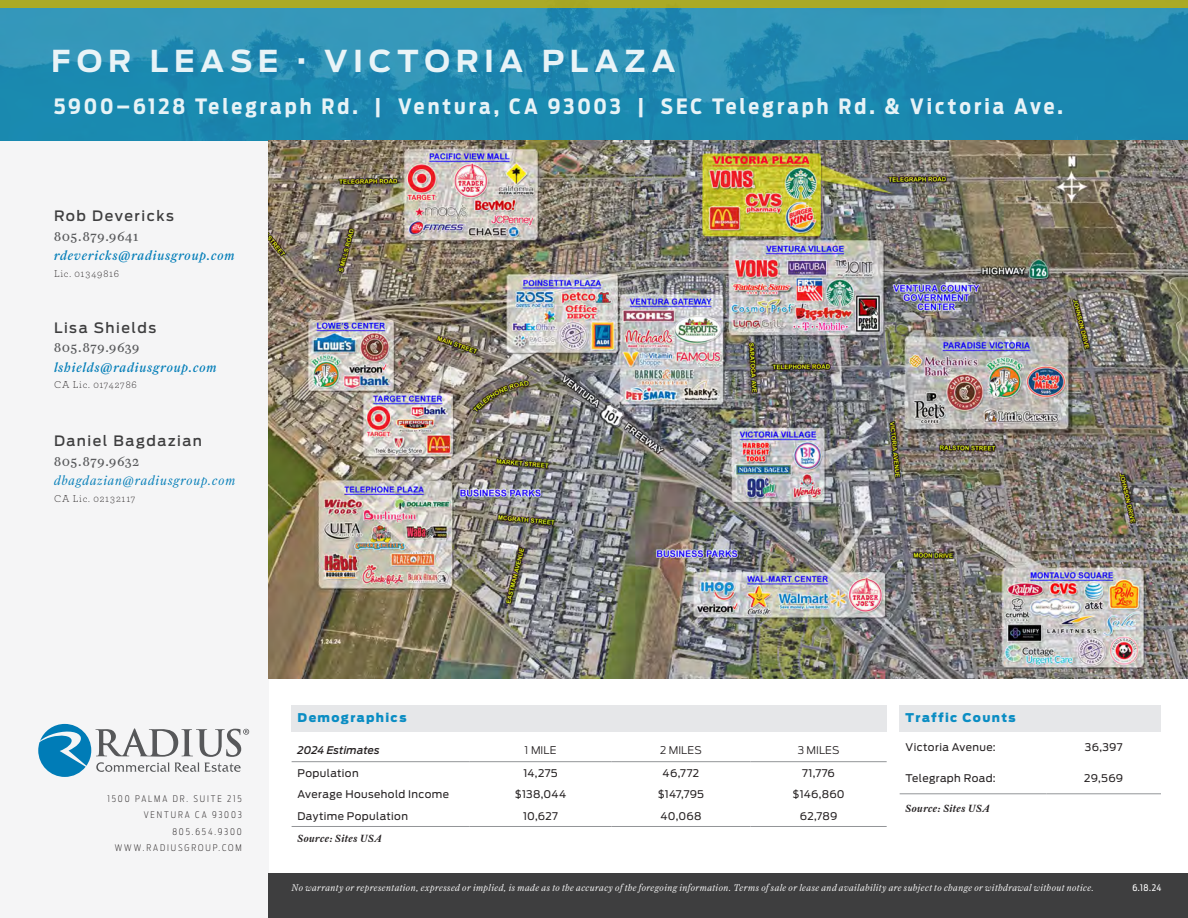
<style>
.page{position:relative;width:1188px;height:918px;background:#fff}
.page>*{position:absolute;margin:0;border:0;box-sizing:border-box;transform-origin:0 0}
.t1{font:700 30px "Antenna";letter-spacing:.19em;color:#fff}
.t2{font:700 21px "Antenna Cond";letter-spacing:.14em;color:#fff}
.t3{font:500 14.25px "Antenna";letter-spacing:.105em;color:#3e3e3f}
.t4{font:italic 13.5px "Farnham Display";letter-spacing:.06em;color:#007cb7}
.t5{font:13.5px "Farnham Text";letter-spacing:.07em;color:#57585a}
.t6{font:italic 300 13.5px "Farnham Display";letter-spacing:.06em;color:#007cb7}
.t7{font:900 12px "Antenna";letter-spacing:.11em;color:#0b8dc3}
.t8{font:10.5px "Antenna";letter-spacing:.035em;color:#231f20}
.t9{font:300 10.5px "Archer";letter-spacing:.07em;color:#231f20}
.t10{font:italic 500 10.5px "Farnham Display";letter-spacing:.035em;color:#231f20}
.t11{font:300 10.5px "Antenna";letter-spacing:.005em;color:#231f20}
.t12{font:italic 500 10.5px "Antenna";letter-spacing:.005em;color:#231f20}
.t13{font:italic 300 9.75px "Farnham Display";letter-spacing:.04em;color:#fff}
.t14{font:200 9px/16.5px "Antenna Cond";letter-spacing:.21em;color:#231f20;text-align:right}
.t15{font:9px "Antenna Cond";color:#fff}
</style>
<div class="page">
<div style="left:0;top:140px;width:269px;height:778px;background:#f5f5f6"></div>
<div style="left:269px;top:874px;width:919px;height:44px;background:#3e3e3f"></div>
<svg style="left:38px;top:724px;width:211px;height:53px"></svg>
<img style="left:0;top:8px;width:1188px;height:132px">
<div style="left:0;top:0;width:1188px;height:8px;background:#abaa26"></div>
<img style="left:269px;top:140px;width:919px;height:538px">
<div style="left:292px;top:705px;width:595px;height:27px;background:#e6e7e9"></div>
<hr style="left:292px;top:761px;width:178px;height:1px;background:#939598">
<hr style="left:470px;top:761px;width:141px;height:1px;background:#939598">
<hr style="left:611px;top:761px;width:140px;height:1px;background:#939598">
<hr style="left:751px;top:761px;width:136px;height:1px;background:#939598">
<hr style="left:292px;top:826px;width:178px;height:1px;background:#939598">
<hr style="left:470px;top:826px;width:141px;height:1px;background:#939598">
<hr style="left:611px;top:826px;width:140px;height:1px;background:#939598">
<hr style="left:751px;top:826px;width:136px;height:1px;background:#939598">
<div style="left:900px;top:705px;width:261px;height:27px;background:#e6e7e9"></div>
<hr style="left:900px;top:793px;width:147px;height:1px;background:#939598">
<hr style="left:1047px;top:793px;width:114px;height:1px;background:#939598">
<h1 class="t1" style="left:52px;top:43px;width:625px">FOR LEASE · VICTORIA PLAZA</h1>
<h2 class="t2" style="left:54px;top:94px;width:1011px">5900–6128 Telegraph Rd. | Ventura, CA 93003 | SEC Telegraph Rd. &amp; Victoria Ave.</h2>
<h3 class="t3" style="left:54px;top:207px;width:122px">Rob Devericks</h3>
<h3 class="t5" style="left:54px;top:228px;width:86px">805.879.9641</h3>
<h3 class="t4" style="left:54px;top:248px;width:182px">rdevericks@radiusgroup.com</h3>
<p class="t9" style="left:54px;top:266px;width:67px">Lic. 01349816</p>
<h3 class="t3" style="left:54px;top:319px;width:104px">Lisa Shields</h3>
<h3 class="t5" style="left:54px;top:340px;width:87px">805.879.9639</h3>
<h3 class="t4" style="left:54px;top:359px;width:164px">lshields@radiusgroup.com</h3>
<p class="t9" style="left:54px;top:378px;width:84px">CA Lic. 01742786</p>
<h3 class="t3" style="left:54px;top:433px;width:149px">Daniel Bagdazian</h3>
<h3 class="t5" style="left:54px;top:453px;width:86px">805.879.9632</h3>
<h3 class="t6" style="left:54px;top:473px;width:183px">dbagdazian@radiusgroup.com</h3>
<p class="t9" style="left:54px;top:491px;width:83px">CA Lic. 02132117</p>
<p class="t14" style="left:108px;top:790px;width:136px">1500 PALMA DR. SUITE 215<br>VENTURA CA 93003<br>805.654.9300<br>WWW.RADIUSGROUP.COM</p>
<p class="t7" style="left:298px;top:711px;width:111px">Demographics</p>
<p class="t12" style="left:298px;top:744px;width:84px">2024 Estimates</p>
<p class="t11" style="left:525px;top:744px;width:33px">1 MILE</p>
<p class="t11" style="left:660px;top:744px;width:43px">2 MILES</p>
<p class="t11" style="left:798px;top:744px;width:43px">3 MILES</p>
<p class="t8" style="left:298px;top:767px;width:63px">Population</p>
<p class="t8" style="left:523px;top:767px;width:36px">14,275</p>
<p class="t8" style="left:663px;top:767px;width:38px">46,772</p>
<p class="t8" style="left:802px;top:767px;width:34px">71,776</p>
<p class="t8" style="left:298px;top:788px;width:153px">Average Household Income</p>
<p class="t8" style="left:515px;top:788px;width:53px">$138,044</p>
<p class="t8" style="left:658px;top:788px;width:48px">$147,795</p>
<p class="t8" style="left:793px;top:788px;width:54px">$146,860</p>
<p class="t8" style="left:298px;top:810px;width:112px">Daytime Population</p>
<p class="t8" style="left:523px;top:810px;width:36px">10,627</p>
<p class="t8" style="left:660px;top:810px;width:42px">40,068</p>
<p class="t8" style="left:800px;top:810px;width:39px">62,789</p>
<p class="t10" style="left:298px;top:832px;width:86px">Source: Sites USA</p>
<p class="t7" style="left:906px;top:711px;width:112px">Traffic Counts</p>
<p class="t8" style="left:906px;top:741px;width:92px">Victoria Avenue:</p>
<p class="t8" style="left:1085px;top:741px;width:39px">36,397</p>
<p class="t8" style="left:906px;top:772px;width:92px">Telegraph Road:</p>
<p class="t8" style="left:1084px;top:772px;width:40px">29,569</p>
<p class="t10" style="left:906px;top:802px;width:86px">Source: Sites USA</p>
<p class="t13" style="left:292px;top:882px;width:804px">No warranty or representation, expressed or implied, is made as to the accuracy of the foregoing information. Terms of sale or lease and availability are subject to change or withdrawal without notice.</p>
<p class="t15" style="left:1132px;top:882px;width:31px">6.18.24</p>
</div>
